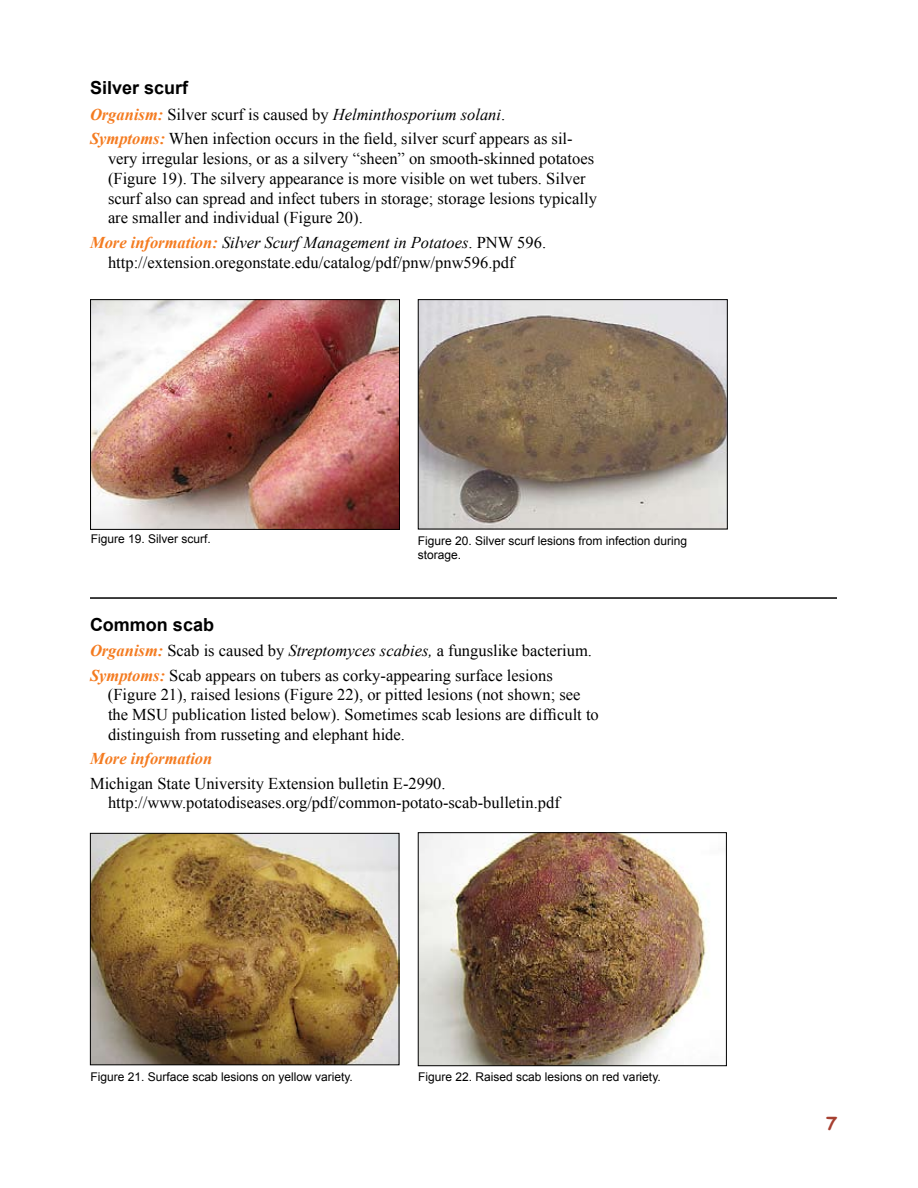
<style>
.page{position:relative;width:918px;height:1188px;background:#fff}
.page>*{position:absolute;margin:0;border:0;box-sizing:border-box;transform-origin:0 0}
.t1{font:700 18px "Arial";color:#000}
.t2{font:16.5px/19.8px "Times New Roman";color:#000}
.t3{font:italic 700 16.5px "Times New Roman";color:#f47b20}
.t4{font:12px/14.4px "Arial";color:#000}
.s1{font-weight:700;font-style:italic;color:#f47b20}
.s2{font-style:italic}
</style>
<div class="page">
<img style="left:92px;top:301px;width:306px;height:227px">
<div style="left:90px;top:299px;width:310px;height:231px;border:1px solid #000"></div>
<img style="left:420px;top:301px;width:306px;height:226px">
<div style="left:418px;top:299px;width:310px;height:230px;border:1px solid #000"></div>
<img style="left:420px;top:834px;width:287px;height:230px">
<div style="left:418px;top:832px;width:309px;height:234px;border:1px solid #000"></div>
<img style="left:92px;top:835px;width:305px;height:228px">
<div style="left:90px;top:833px;width:309px;height:232px;border:1px solid #000"></div>
<hr style="left:90px;top:597px;width:747px;height:2px;background:#000">
<p class="t1" style="left:90px;top:78px;width:100px">Silver scurf</p>
<p class="t2" style="left:90px;top:102px;width:484px;line-height:24.3px"><span class="s1">Organism:</span> Silver scurf is caused by <span class="s2">Helminthosporium solani</span>.<br><span class="s1">Symptoms:</span> When infection occurs in the field, silver scurf appears as sil-</p>
<p class="t2" style="left:108px;top:148px;width:490px">very irregular lesions, or as a silvery “sheen” on smooth-skinned potatoes (Figure 19). The silvery appearance is more visible on wet tubers. Silver scurf also can spread and infect tubers in storage; storage lesions typically are smaller and individual (Figure 20).</p>
<p class="t2" style="left:108px;top:232px;width:440px;text-indent:-18px"><span class="s1">More information:</span> <span class="s2">Silver Scurf Management in Potatoes</span>. PNW 596. http://extension.oregonstate.edu/catalog/pdf/pnw/pnw596.pdf</p>
<p class="t4" style="left:91px;top:532px;width:122px">Figure 19. Silver scurf.</p>
<p class="t4" style="left:418px;top:533px;width:271px">Figure 20. Silver scurf lesions from infection during storage.</p>
<p class="t1" style="left:90px;top:614px;width:126px">Common scab</p>
<p class="t2" style="left:90px;top:638px;width:504px;line-height:24.3px"><span class="s1">Organism:</span> Scab is caused by <span class="s2">Streptomyces scabies,</span> a funguslike bacterium.<br><span class="s1">Symptoms:</span> Scab appears on tubers as corky-appearing surface lesions</p>
<p class="t2" style="left:108px;top:685px;width:492px">(Figure 21), raised lesions (Figure 22), or pitted lesions (not shown; see the MSU publication listed below). Sometimes scab lesions are difficult to distinguish from russeting and elephant hide.</p>
<p class="t3" style="left:90px;top:749px;width:124px">More information</p>
<p class="t2" style="left:108px;top:773px;width:453px;text-indent:-18px">Michigan State University Extension bulletin E-2990. http://www.potatodiseases.org/pdf/common-potato-scab-bulletin.pdf</p>
<p class="t4" style="left:90px;top:1069px;width:264px">Figure 21. Surface scab lesions on yellow variety.</p>
<p class="t4" style="left:418px;top:1069px;width:244px">Figure 22. Raised scab lesions on red variety.</p>
</div>
